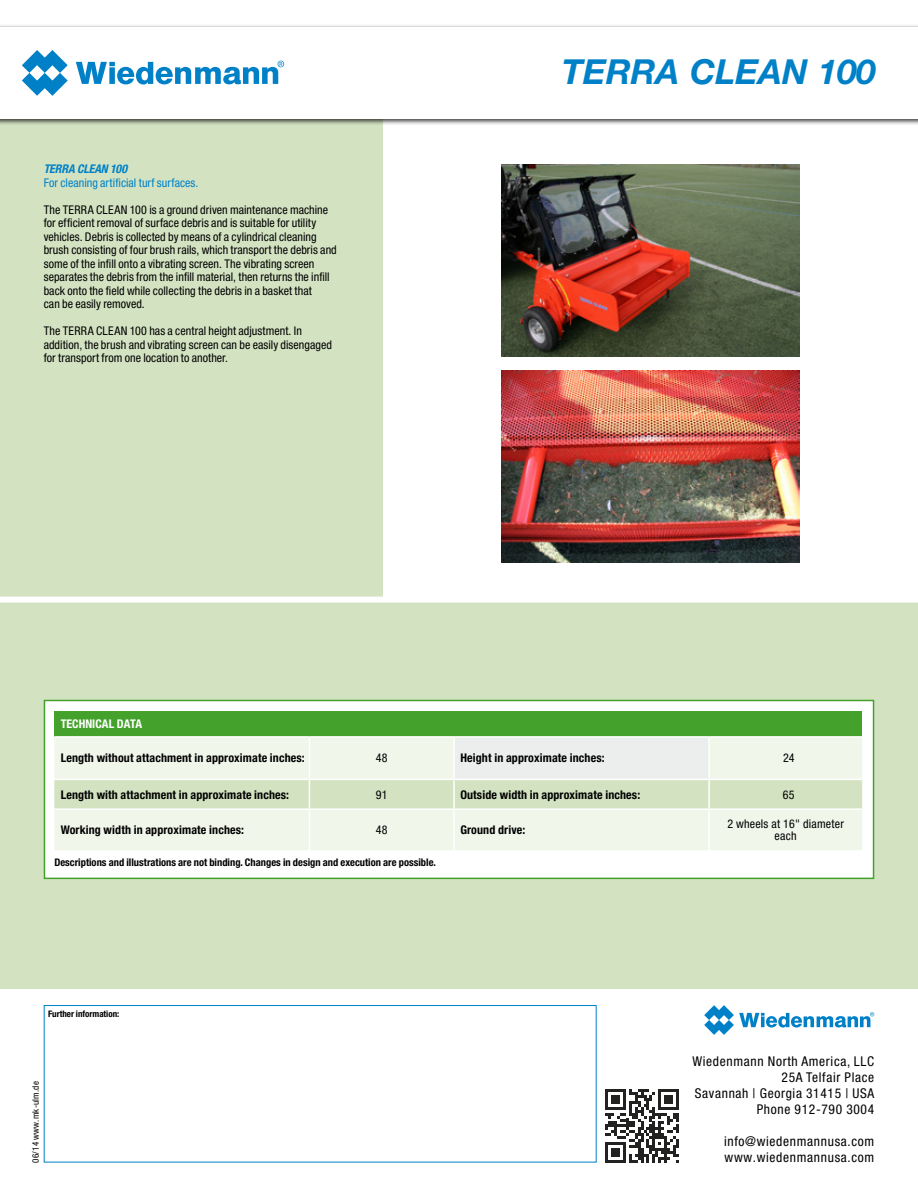
<style>
.page{position:relative;width:918px;height:1188px;background:#fff}
.page>*{position:absolute;margin:0;border:0;box-sizing:border-box;transform-origin:0 0}
.t1{font:italic 700 34.5px "Helvetica Neue LT Pro";color:#0081c7}
.t2{font:condensed 13.5px/15.9px "Helvetica Neue LT Pro";letter-spacing:.05em;color:#000;text-align:right}
.t3{font:condensed 12px/13.5px "Helvetica Neue LT Pro";letter-spacing:.005em;color:#000}
.t4{font:700 condensed 12px "Helvetica Neue LT Pro";letter-spacing:.01em;color:#000}
.t5{font:condensed 12px "Helvetica Neue LT Pro";letter-spacing:.005em;color:#0081c7}
.t6{font:italic 700 condensed 12px "Helvetica Neue LT Pro";letter-spacing:-.01em;color:#0081c7}
.t7{font:700 condensed 12px "Helvetica Neue LT Pro";color:#fff}
.t8{font:700 condensed 10.5px "Helvetica Neue LT Pro";color:#000}
.t9{font:700 condensed 9px "Helvetica Neue LT Pro";color:#000}
.t10{font:condensed 9px "Helvetica Neue LT Pro";letter-spacing:.025em;color:#000}
</style>
<div class="page">
<div style="left:0;top:67px;width:383px;height:546px;background:#d3e3c2"></div>
<div style="left:0;top:600px;width:918px;height:388px;background:#d3e3c2"></div>
<div style="left:44px;top:1005px;width:553px;height:157px;background:#fff;border:1px solid #0081c7"></div>
<div style="left:0;top:597px;width:918px;height:6px;background:#fff"></div>
<img style="left:501px;top:165px;width:299px;height:191px">
<img style="left:501px;top:370px;width:299px;height:192px">
<div style="left:0;top:24px;width:918px;height:101px;background:#000;opacity:.75"></div>
<div style="left:0;top:27px;width:918px;height:92px;background:#fff"></div>
<svg style="left:22px;top:50px;width:46px;height:46px"></svg>
<svg style="left:76px;top:61px;width:208px;height:24px"></svg>
<svg style="left:704px;top:1005px;width:170px;height:30px"></svg>
<div style="left:44px;top:700px;width:830px;height:179px;background:#fff;border:2px solid #44a12b"></div>
<div style="left:54px;top:711px;width:808px;height:26px;background:#44a12b"></div>
<div style="left:54px;top:738px;width:808px;height:112px;background:#f1f6eb"></div>
<div style="left:454px;top:737px;width:255px;height:42px;background:#eceded"></div>
<hr style="left:54px;top:736px;width:255px;height:2px;background:#fff">
<hr style="left:309px;top:736px;width:145px;height:2px;background:#fff">
<hr style="left:309px;top:738px;width:1px;height:41px;background:#fff">
<hr style="left:454px;top:736px;width:255px;height:2px;background:#fff">
<hr style="left:453px;top:738px;width:2px;height:41px;background:#fff">
<hr style="left:709px;top:736px;width:153px;height:2px;background:#fff">
<hr style="left:708px;top:738px;width:2px;height:41px;background:#fff">
<div style="left:54px;top:779px;width:808px;height:29px;background:#d3e3c2"></div>
<hr style="left:454px;top:779px;width:255px;height:1px;background:#fff">
<hr style="left:453px;top:780px;width:2px;height:28px;background:#fff">
<hr style="left:709px;top:779px;width:153px;height:1px;background:#fff">
<hr style="left:708px;top:780px;width:2px;height:28px;background:#fff">
<hr style="left:54px;top:808px;width:255px;height:2px;background:#fff">
<hr style="left:309px;top:808px;width:145px;height:2px;background:#fff">
<hr style="left:309px;top:810px;width:1px;height:40px;background:#fff">
<hr style="left:454px;top:808px;width:255px;height:2px;background:#fff">
<hr style="left:453px;top:810px;width:2px;height:40px;background:#fff">
<hr style="left:709px;top:808px;width:153px;height:2px;background:#fff">
<hr style="left:708px;top:810px;width:2px;height:40px;background:#fff">
<svg style="left:606px;top:1089px;width:73px;height:73px"></svg>
<p class="t6" style="left:44px;top:162px;width:85px">TERRA CLEAN 100</p>
<p class="t5" style="left:44px;top:176px;width:156px">For cleaning artificial turf surfaces.</p>
<p class="t3" style="left:44px;top:203px;width:295px">The TERRA CLEAN 100 is a ground driven maintenance machine for efficient removal of surface debris and is suitable for utility vehicles. Debris is collected by means of a cylindrical cleaning brush consisting of four brush rails, which transport the debris and some of the infill onto a vibrating screen. The vibrating screen separates the debris from the infill material, then returns the infill back onto the field while collecting the debris in a basket that<br>can be easily removed.</p>
<p class="t3" style="left:44px;top:324px;width:290px">The TERRA CLEAN 100 has a central height adjustment. In addition, the brush and vibrating screen can be easily disengaged for transport from one location to another.</p>
<h1 class="t1" style="left:562px;top:51px;width:315px">TERRA CLEAN 100</h1>
<p class="t7" style="left:61px;top:717px;width:83px">TECHNICAL DATA</p>
<p class="t4" style="left:61px;top:751px;width:246px">Length without attachment in approximate inches:</p>
<p class="t3" style="left:376px;top:751px;width:13px">48</p>
<p class="t4" style="left:460px;top:751px;width:146px">Height in approximate inches:</p>
<p class="t3" style="left:783px;top:751px;width:13px">24</p>
<p class="t4" style="left:61px;top:787px;width:230px">Length with attachment in approximate inches:</p>
<p class="t3" style="left:376px;top:788px;width:13px">91</p>
<p class="t4" style="left:460px;top:787px;width:181px">Outside width in approximate inches:</p>
<p class="t3" style="left:783px;top:788px;width:13px">65</p>
<p class="t4" style="left:61px;top:822px;width:185px">Working width in approximate inches:</p>
<p class="t3" style="left:376px;top:823px;width:13px">48</p>
<p class="t4" style="left:460px;top:822px;width:66px">Ground drive:</p>
<p class="t3" style="left:727px;top:818px;width:118px;line-height:12px;text-align:center">2 wheels at 16" diameter each</p>
<p class="t8" style="left:54px;top:856px;width:383px">Descriptions and illustrations are not binding. Changes in design and execution are possible.</p>
<p class="t9" style="left:48px;top:1008px;width:73px">Further information:</p>
<p class="t10" style="left:30px;top:1163px;width:83px;rotate:-90deg">06/14 www.mk-ulm.de</p>
<p class="t2" style="left:692px;top:1054px;width:183px">Wiedenmann North America, LLC<br>25A Telfair Place<br>Savannah | Georgia 31415 | USA<br>Phone 912-790 3004</p>
<p class="t2" style="left:724px;top:1133px;width:152px;text-align:left">info@wiedenmannusa.com www.wiedenmannusa.com</p>
</div>
